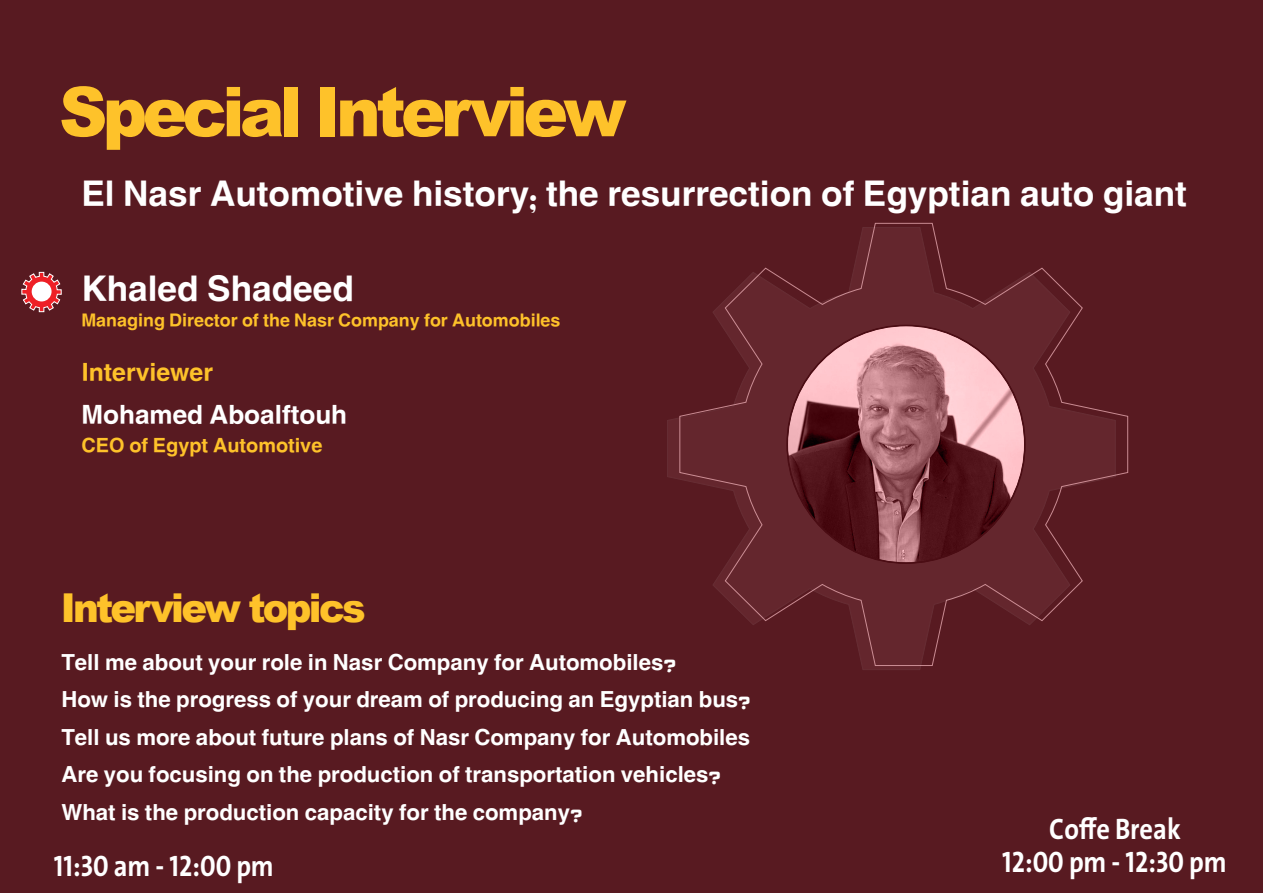
<style>
.page{position:relative;width:1263px;height:893px;background:#581a21}
.page>*{position:absolute;margin:0;border:0;box-sizing:border-box;transform-origin:0 0}
.t1{font:68.85px "Arial MT Black";letter-spacing:-.07em;color:#fec22a}
.t2{font:40.5px "Hacen Extender X4 Deeper";color:#fff}
.t3{font:39.9px "Arial MT Black";letter-spacing:-.07em;color:#fec22a}
.t4{font:30px "Hacen Extender X4 Deeper";color:#fff}
.t5{font:700 29.7px "Bahij The Sans Arabic";color:#fff;scale:.89 1}
.t6{font:28.5px "Hacen Extender X4 Deeper";color:#fec22a}
.t7{font:25.5px "Hacen Extender X4 Deeper";color:#fff}
.t8{font:22.8px "Hacen Extender X4 Deeper";color:#fec22a}
.t9{font:20.55px "Hacen Extender X4 Deeper";color:#fec22a}
</style>
<div class="page">
<svg style="left:667px;top:418px;width:254px;height:252px"></svg>
<svg style="left:679px;top:223px;width:449px;height:443px"></svg>
<img style="left:787px;top:325px;width:238px;height:238px;border-radius:119px">
<svg style="left:21px;top:272px;width:41px;height:40px"></svg>
<div style="left:32px;top:282px;width:20px;height:19px;background:#fff;border-radius:50%"></div>
<p class="t1" style="left:59px;top:69px;width:569px">Special Interview</p>
<p class="t2" style="left:81px;top:171px;width:1107px">El Nasr Automotive history; the resurrection of Egyptian auto giant</p>
<p class="t2" style="left:81px;top:266px;width:274px">Khaled Shadeed</p>
<p class="t9" style="left:81px;top:309px;width:481px">Managing Director of the Nasr Company for Automobiles</p>
<p class="t6" style="left:82px;top:356px;width:133px">Interviewer</p>
<p class="t4" style="left:81px;top:398px;width:267px">Mohamed Aboalftouh</p>
<p class="t8" style="left:81px;top:433px;width:243px">CEO of Egypt Automotive</p>
<p class="t3" style="left:61px;top:583px;width:307px">Interview topics</p>
<p class="t7" style="left:61px;top:648px;width:616px">Tell me about your role in Nasr Company for Automobiles?</p>
<p class="t7" style="left:61px;top:686px;width:691px">How is the progress of your dream of producing an Egyptian bus?</p>
<p class="t7" style="left:61px;top:723px;width:690px">Tell us more about future plans of Nasr Company for Automobiles</p>
<p class="t7" style="left:61px;top:761px;width:661px">Are you focusing on the production of transportation vehicles?</p>
<p class="t7" style="left:61px;top:798px;width:523px">What is the production capacity for the company?</p>
<p class="t5" style="left:1049px;top:811px;width:149px">Coffe Break</p>
<p class="t5" style="left:54px;top:848px;width:249px">11:30 am - 12:00 pm</p>
<p class="t5" style="left:1002px;top:844px;width:254px">12:00 pm - 12:30 pm</p>
</div>
